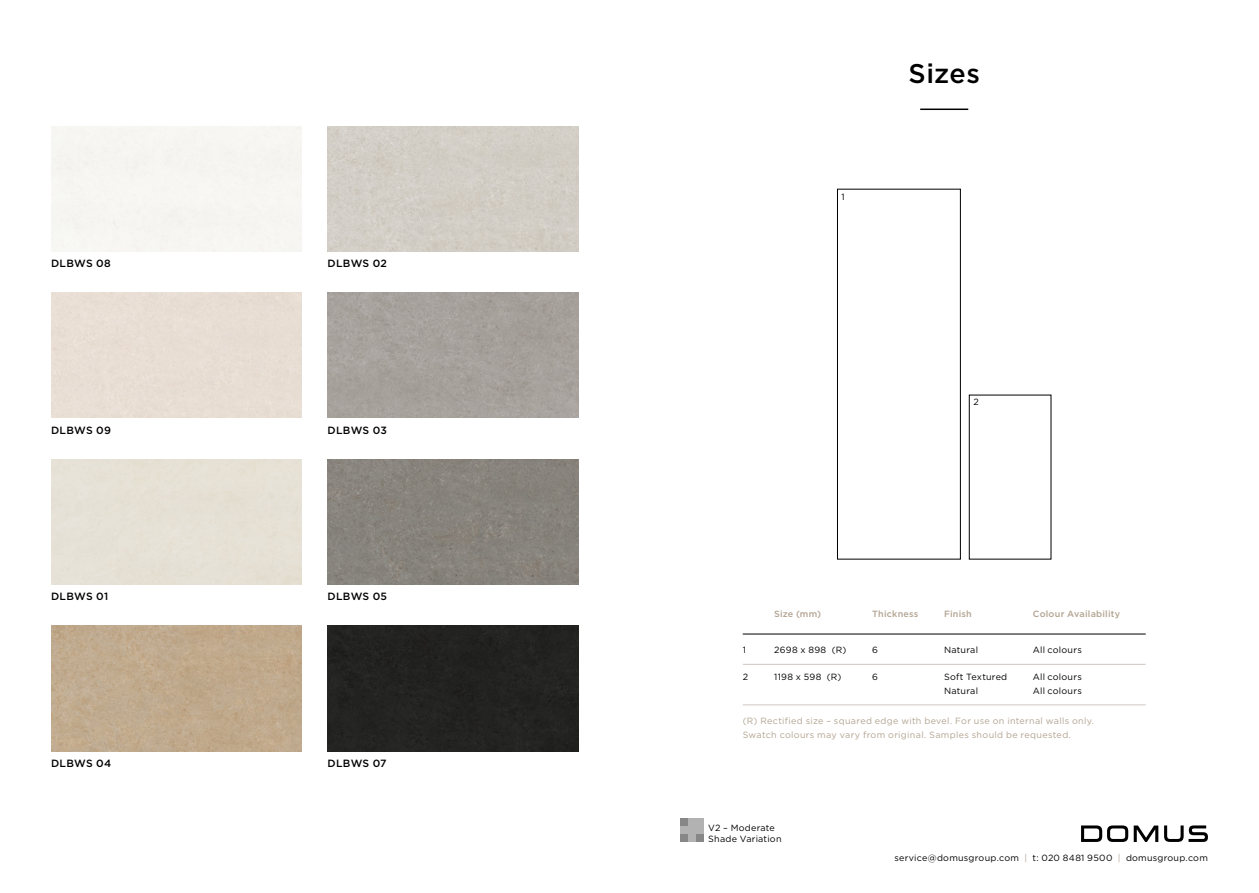
<style>
.page{position:relative;width:1259px;height:893px;background:#fff}
.page>*{position:absolute;margin:0;border:0;box-sizing:border-box;transform-origin:0 0}
.t1{font:500 27px "Gotham";letter-spacing:.02em;color:#000}
.t2{font:500 10.5px "Gotham";letter-spacing:.025em;color:#000}
.TABLE_DATA{font:9px "Gotham";letter-spacing:.025em;color:#000}
.TABLE_DATA-2{font:9px "Gotham";letter-spacing:.035em;color:#b2a391}
.TABLE_DATA-3{font:500 9px "Gotham";letter-spacing:.025em;color:#b2a391}
.s1{color:#b2a391}
</style>
<div class="page">
<svg style="left:1164px;top:825px;width:44px;height:17px"></svg>
<svg style="left:1081px;top:825px;width:77px;height:17px"></svg>
<hr style="left:920px;top:109px;width:48px;height:1px;background:#000">
<div style="left:680px;top:819px;width:8px;height:7px;background:#878787"></div>
<div style="left:688px;top:819px;width:8px;height:7px;background:#b3b2b2"></div>
<div style="left:696px;top:819px;width:8px;height:7px;background:#b3b2b2"></div>
<div style="left:680px;top:826px;width:8px;height:8px;background:#b3b2b2"></div>
<div style="left:688px;top:826px;width:8px;height:8px;background:#b3b2b2"></div>
<div style="left:696px;top:826px;width:8px;height:8px;background:#b3b2b2"></div>
<div style="left:680px;top:834px;width:8px;height:8px;background:#878787"></div>
<div style="left:688px;top:834px;width:8px;height:8px;background:#b3b2b2"></div>
<div style="left:696px;top:834px;width:8px;height:8px;background:#878787"></div>
<hr style="left:743px;top:634px;width:402px;height:1px;background:#000">
<hr style="left:743px;top:664px;width:402px;height:1px;background:#d1c7c4">
<hr style="left:743px;top:704px;width:402px;height:1px;background:#d1c7c4">
<div style="left:837px;top:189px;width:123px;height:370px;border:1px solid #000"></div>
<div style="left:969px;top:395px;width:82px;height:164px;border:1px solid #000"></div>
<div style="left:327px;top:126px;width:251px;height:125px;background:#d2cec5"></div>
<div style="left:327px;top:293px;width:251px;height:125px;background:#a6a19c"></div>
<img style="left:51px;top:626px;width:251px;height:125px">
<div style="left:327px;top:626px;width:251px;height:125px;background:#232321"></div>
<img style="left:327px;top:459px;width:251px;height:125px">
<p class="t2" style="left:51px;top:257px;width:61px">DLBWS 08</p>
<p class="t2" style="left:327px;top:257px;width:61px">DLBWS 02</p>
<p class="t2" style="left:51px;top:423px;width:61px">DLBWS 09</p>
<p class="t2" style="left:327px;top:423px;width:61px">DLBWS 03</p>
<p class="t2" style="left:51px;top:590px;width:59px">DLBWS 01</p>
<p class="t2" style="left:327px;top:590px;width:61px">DLBWS 05</p>
<p class="t2" style="left:51px;top:756px;width:62px">DLBWS 04</p>
<p class="t2" style="left:327px;top:756px;width:61px">DLBWS 07</p>
<p class="TABLE_DATA" style="left:841px;top:191px;width:5px">1</p>
<p class="t1" style="left:908px;top:55px;width:73px">Sizes</p>
<p class="TABLE_DATA" style="left:973px;top:396px;width:7px">2</p>
<p class="TABLE_DATA-3" style="left:944px;top:608px;width:29px">Finish</p>
<p class="TABLE_DATA" style="left:944px;top:644px;width:36px">Natural</p>
<p class="TABLE_DATA" style="left:944px;top:671px;width:65px">Soft Textured</p>
<p class="TABLE_DATA" style="left:944px;top:685px;width:36px">Natural</p>
<p class="TABLE_DATA-2" style="left:743px;top:715px;width:353px">(R) Rectified size – squared edge with bevel. For use on internal walls only.</p>
<p class="TABLE_DATA-2" style="left:743px;top:729px;width:330px">Swatch colours may vary from original. Samples should be requested.</p>
<p class="TABLE_DATA-3" style="left:872px;top:608px;width:48px">Thickness</p>
<p class="TABLE_DATA-3" style="left:1033px;top:608px;width:89px">Colour Availability</p>
<p class="TABLE_DATA" style="left:872px;top:644px;width:7px">6</p>
<p class="TABLE_DATA" style="left:872px;top:671px;width:7px">6</p>
<p class="TABLE_DATA-3" style="left:774px;top:608px;width:49px">Size (mm)</p>
<p class="TABLE_DATA" style="left:1033px;top:644px;width:50px">All colours</p>
<p class="TABLE_DATA" style="left:1033px;top:671px;width:50px">All colours</p>
<p class="TABLE_DATA" style="left:1033px;top:685px;width:50px">All colours</p>
<p class="TABLE_DATA" style="left:774px;top:644px;width:74px">2698 x 898 (R)</p>
<p class="TABLE_DATA" style="left:774px;top:671px;width:69px">1198 x 598 (R)</p>
<p class="TABLE_DATA" style="left:743px;top:644px;width:5px">1</p>
<p class="TABLE_DATA" style="left:743px;top:671px;width:7px">2</p>
<p class="TABLE_DATA" style="left:708px;top:822px;width:68px">V2 – Moderate</p>
<p class="TABLE_DATA" style="left:708px;top:833px;width:75px">Shade Variation</p>
<p class="TABLE_DATA" style="left:894px;top:852px;width:315px">service@domusgroup.com <span class="s1">|</span> t: 020 8481 9500 <span class="s1">|</span> domusgroup.com</p>
</div>
